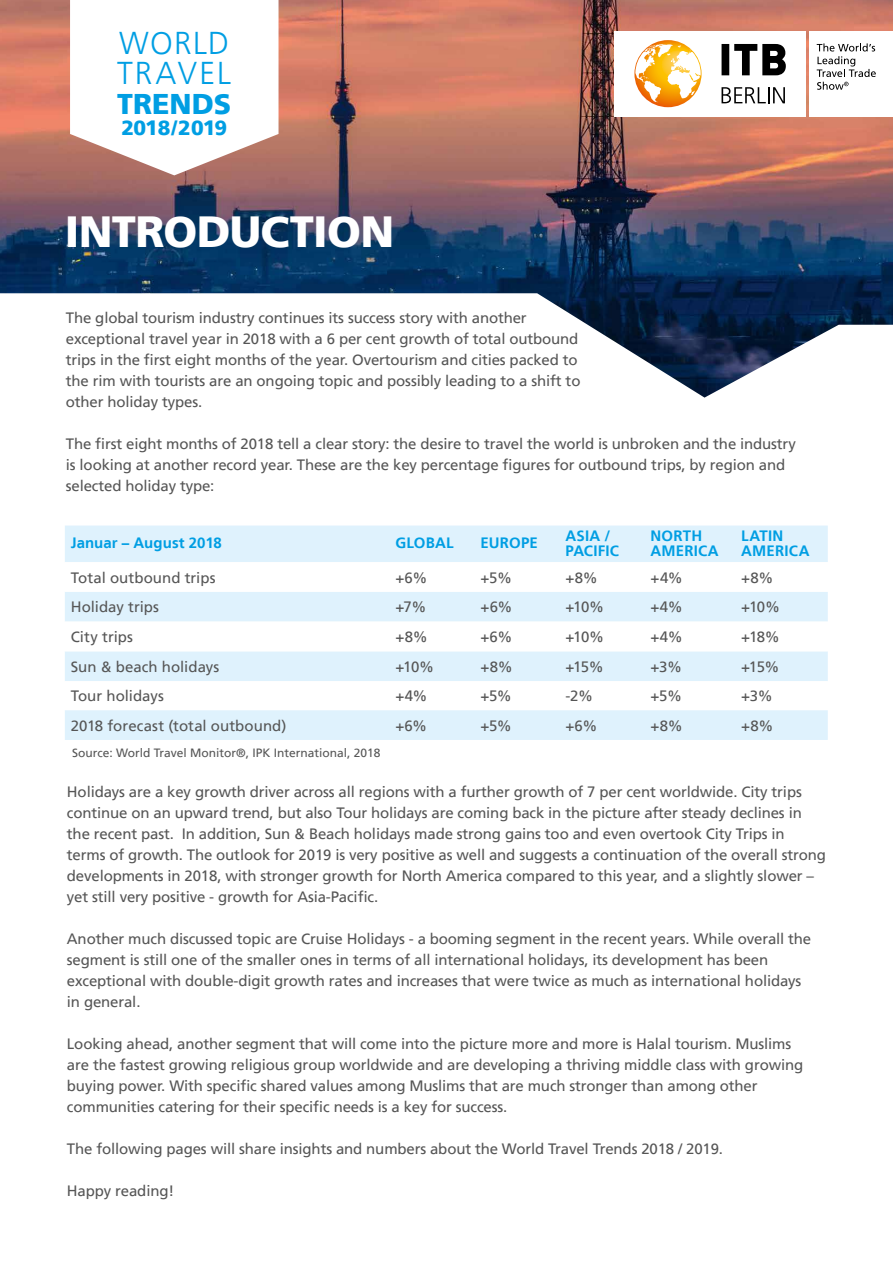
<style>
.page{position:relative;width:893px;height:1263px;background:#fff}
.page>*{position:absolute;margin:0;border:0;box-sizing:border-box;transform-origin:0 0}
.t1{font:900 43.5px "Frutiger LT";letter-spacing:-.015em;color:#fff}
.t2{font:300 31.5px/30px "Frutiger LT";letter-spacing:.04em;color:#009ee3}
.t3{font:900 28.5px "Frutiger LT";color:#009ee3}
.t4{font:900 20.7px "Frutiger LT";letter-spacing:-.04em;color:#009ee3}
.t5{font:15px/21px "Frutiger LT";letter-spacing:-.01em;color:#565656}
.t6{font:700 15px/15px "Frutiger LT";letter-spacing:.01em;color:#009ee3}
.t7{font:12px "Frutiger LT";color:#565656}
</style>
<div class="page">
<img style="left:0;top:0;width:893px;height:398px">
<svg style="left:70px;top:0;width:209px;height:175px"></svg>
<div style="left:809px;top:31px;width:84px;height:86px;background:#fff"></div>
<div style="left:614px;top:31px;width:192px;height:86px;background:#fff"></div>
<svg style="left:722px;top:44px;width:64px;height:31px"></svg>
<svg style="left:721px;top:87px;width:64px;height:16px"></svg>
<svg style="left:817px;top:43px;width:59px;height:47px"></svg>
<svg style="left:634px;top:40px;width:68px;height:67px"></svg>
<svg style="left:635px;top:44px;width:66px;height:59px"></svg>
<div style="left:65px;top:525px;width:763px;height:215px;background:#dff2fd"></div>
<svg style="left:65px;top:562px;width:763px;height:148px"></svg>
<h2 class="t2" style="left:117px;top:29px;width:115px">WORLD<br>TRAVEL</h2>
<h3 class="t3" style="left:117px;top:87px;width:116px">TRENDS</h3>
<h3 class="t4" style="left:122px;top:116px;width:107px">2018/2019</h3>
<h1 class="t1" style="left:65px;top:206px;width:331px">INTRODUCTION</h1>
<p class="t5" style="left:66px;top:307px;width:516px">The global tourism industry continues its success story with another exceptional travel year in 2018 with a 6 per cent growth of total outbound trips in the first eight months of the year. Overtourism and cities packed to the rim with tourists are an ongoing topic and possibly leading to a shift to other holiday types.</p>
<p class="t5" style="left:66px;top:433px;width:731px">The first eight months of 2018 tell a clear story: the desire to travel the world is unbroken and the industry is looking at another record year. These are the key percentage figures for outbound trips, by region and selected holiday type:</p>
<p class="t6" style="left:71px;top:536px;width:153px">Januar – August 2018</p>
<p class="t6" style="left:395px;top:536px;width:60px">GLOBAL</p>
<p class="t6" style="left:480px;top:536px;width:59px">EUROPE</p>
<p class="t6" style="left:565px;top:528px;width:55px">ASIA /<br>PACIFIC</p>
<p class="t6" style="left:651px;top:528px;width:70px">NORTH<br>AMERICA</p>
<p class="t6" style="left:741px;top:528px;width:70px">LATIN<br>AMERICA</p>
<p class="t5" style="left:71px;top:567px;width:146px">Total outbound trips</p>
<p class="t5" style="left:395px;top:567px;width:33px">+6%</p>
<p class="t5" style="left:480px;top:567px;width:33px">+5%</p>
<p class="t5" style="left:565px;top:567px;width:34px">+8%</p>
<p class="t5" style="left:651px;top:567px;width:34px">+4%</p>
<p class="t5" style="left:741px;top:567px;width:34px">+8%</p>
<p class="t5" style="left:71px;top:597px;width:90px">Holiday trips</p>
<p class="t5" style="left:395px;top:597px;width:33px">+7%</p>
<p class="t5" style="left:480px;top:597px;width:33px">+6%</p>
<p class="t5" style="left:565px;top:597px;width:40px">+10%</p>
<p class="t5" style="left:651px;top:597px;width:34px">+4%</p>
<p class="t5" style="left:741px;top:597px;width:40px">+10%</p>
<p class="t5" style="left:71px;top:626px;width:64px">City trips</p>
<p class="t5" style="left:395px;top:626px;width:34px">+8%</p>
<p class="t5" style="left:480px;top:626px;width:33px">+6%</p>
<p class="t5" style="left:565px;top:626px;width:40px">+10%</p>
<p class="t5" style="left:650px;top:626px;width:34px">+4%</p>
<p class="t5" style="left:741px;top:626px;width:40px">+18%</p>
<p class="t5" style="left:71px;top:656px;width:150px">Sun &amp; beach holidays</p>
<p class="t5" style="left:395px;top:656px;width:40px">+10%</p>
<p class="t5" style="left:480px;top:656px;width:34px">+8%</p>
<p class="t5" style="left:565px;top:656px;width:40px">+15%</p>
<p class="t5" style="left:650px;top:656px;width:33px">+3%</p>
<p class="t5" style="left:741px;top:656px;width:40px">+15%</p>
<p class="t5" style="left:71px;top:686px;width:95px">Tour holidays</p>
<p class="t5" style="left:395px;top:686px;width:34px">+4%</p>
<p class="t5" style="left:480px;top:686px;width:33px">+5%</p>
<p class="t5" style="left:565px;top:686px;width:29px">-2%</p>
<p class="t5" style="left:650px;top:686px;width:33px">+5%</p>
<p class="t5" style="left:741px;top:686px;width:33px">+3%</p>
<p class="t5" style="left:71px;top:715px;width:217px">2018 forecast (total outbound)</p>
<p class="t5" style="left:395px;top:715px;width:33px">+6%</p>
<p class="t5" style="left:480px;top:715px;width:33px">+5%</p>
<p class="t5" style="left:565px;top:715px;width:33px">+6%</p>
<p class="t5" style="left:650px;top:715px;width:34px">+8%</p>
<p class="t5" style="left:741px;top:715px;width:34px">+8%</p>
<p class="t7" style="left:72px;top:746px;width:310px">Source: World Travel Monitor®, IPK International, 2018</p>
<p class="t5" style="left:67px;top:782px;width:760px">Holidays are a key growth driver across all regions with a further growth of 7 per cent worldwide. City trips continue on an upward trend, but also Tour holidays are coming back in the picture after steady declines in the recent past. In addition, Sun &amp; Beach holidays made strong gains too and even overtook City Trips in terms of growth. The outlook for 2019 is very positive as well and suggests a continuation of the overall strong developments in 2018, with stronger growth for North America compared to this year, and a slightly slower – yet still very positive - growth for Asia-Pacific.</p>
<p class="t5" style="left:67px;top:929px;width:746px">Another much discussed topic are Cruise Holidays - a booming segment in the recent years. While overall the segment is still one of the smaller ones in terms of all international holidays, its development has been exceptional with double-digit growth rates and increases that were twice as much as international holidays in general.</p>
<p class="t5" style="left:67px;top:1034px;width:738px">Looking ahead, another segment that will come into the picture more and more is Halal tourism. Muslims are the fastest growing religious group worldwide and are developing a thriving middle class with growing buying power. With specific shared values among Muslims that are much stronger than among other communities catering for their specific needs is a key for success.</p>
<p class="t5" style="left:67px;top:1139px;width:658px">The following pages will share insights and numbers about the World Travel Trends 2018 / 2019.</p>
<p class="t5" style="left:67px;top:1181px;width:109px">Happy reading!</p>
</div>
